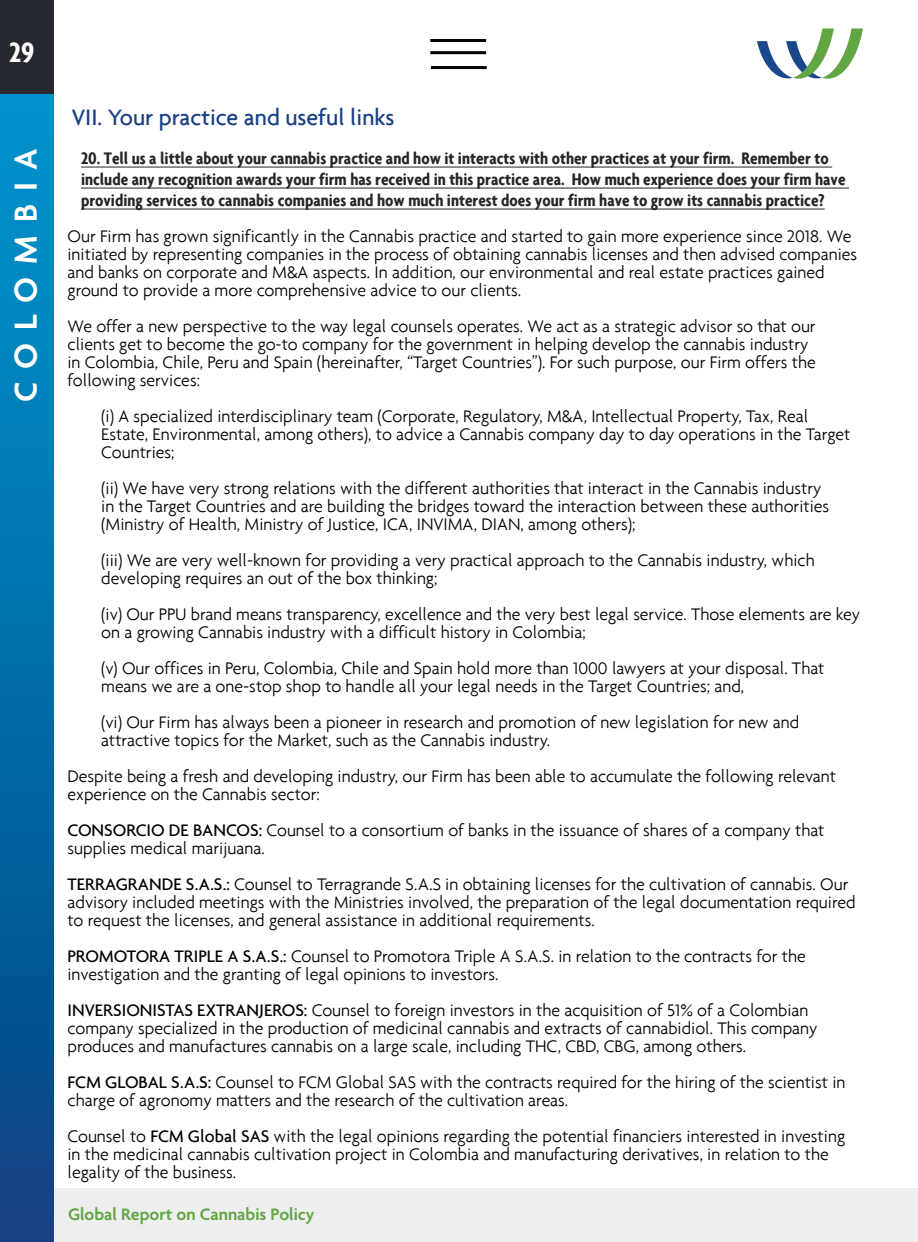
<style>
.page{position:relative;width:918px;height:1242px;background:#fff}
.page>*{position:absolute;margin:0;border:0;box-sizing:border-box;transform-origin:0 0}
.t1{font:600 34.5px "Agenda";letter-spacing:.37em;color:#fff}
.t2{font:700 condensed 30px "Agenda";color:#fff}
.t3{font:500 24px "Agenda";color:#173f83}
.t4{font:300 18px/18px "Agenda";color:#000}
.t5{font:700 condensed 18px/21px "Agenda";color:#262626}
.t6{font:600 18px "Agenda";color:#62a744}
.s1{font-weight:500}
</style>
<div class="page">
<div style="left:54px;top:1188px;width:864px;height:54px;background:#eee"></div>
<img style="left:757px;top:28px;width:106px;height:51px">
<div style="left:0;top:0;width:54px;height:94px;background:#25282f"></div>
<hr style="left:430px;top:39px;width:56px;height:3px;background:#000">
<hr style="left:430px;top:51px;width:56px;height:3px;background:#000">
<hr style="left:431px;top:66px;width:56px;height:3px;background:#000">
<hr style="left:81px;top:167px;width:751px;height:1px;background:#262626">
<hr style="left:81px;top:188px;width:768px;height:1px;background:#262626">
<hr style="left:81px;top:209px;width:744px;height:1px;background:#262626">
<div style="left:0;top:94px;width:54px;height:1148px;background:linear-gradient(to bottom,#0096ce,#094383)"></div>
<h2 class="t2" style="left:9px;top:34px;width:27px">29</h2>
<h1 class="t1" style="left:7px;top:402px;width:255px;rotate:-90deg">COLOMBIA</h1>
<h3 class="t3" style="left:72px;top:103px;width:324px">VII. Your practice and useful links</h3>
<p class="t5" style="left:81px;top:148px;width:766px">20. Tell us a little about your cannabis practice and how it interacts with other practices at your firm. Remember to include any recognition awards your firm has received in this practice area. How much experience does your firm have providing services to cannabis companies and how much interest does your firm have to grow its cannabis practice?</p>
<p class="t4" style="left:68px;top:227px;width:791px">Our Firm has grown significantly in the Cannabis practice and started to gain more experience since 2018. We initiated by representing companies in the process of obtaining cannabis licenses and then advised companies and banks on corporate and M&amp;A aspects. In addition, our environmental and real estate practices gained ground to provide a more comprehensive advice to our clients.</p>
<p class="t4" style="left:68px;top:317px;width:750px">We offer a new perspective to the way legal counsels operates. We act as a strategic advisor so that our clients get to become the go-to company for the government in helping develop the cannabis industry in Colombia, Chile, Peru and Spain (hereinafter, “Target Countries”). For such purpose, our Firm offers the following services:</p>
<p class="t4" style="left:101px;top:407px;width:751px">(i) A specialized interdisciplinary team (Corporate, Regulatory, M&amp;A, Intellectual Property, Tax, Real<br>Estate, Environmental, among others), to advice a Cannabis company day to day operations in the Target<br>Countries;</p>
<p class="t4" style="left:101px;top:479px;width:730px">(ii) We have very strong relations with the different authorities that interact in the Cannabis industry in the Target Countries and are building the bridges toward the interaction between these authorities (Ministry of Health, Ministry of Justice, ICA, INVIMA, DIAN, among others);</p>
<p class="t4" style="left:101px;top:551px;width:715px">(iii) We are very well-known for providing a very practical approach to the Cannabis industry, which developing requires an out of the box thinking;</p>
<p class="t4" style="left:101px;top:605px;width:760px">(iv) Our PPU brand means transparency, excellence and the very best legal service. Those elements are key on a growing Cannabis industry with a difficult history in Colombia;</p>
<p class="t4" style="left:101px;top:659px;width:725px">(v) Our offices in Peru, Colombia, Chile and Spain hold more than 1000 lawyers at your disposal. That means we are a one-stop shop to handle all your legal needs in the Target Countries; and,</p>
<p class="t4" style="left:101px;top:713px;width:700px">(vi) Our Firm has always been a pioneer in research and promotion of new legislation for new and attractive topics for the Market, such as the Cannabis industry.</p>
<p class="t4" style="left:68px;top:767px;width:770px">Despite being a fresh and developing industry, our Firm has been able to accumulate the following relevant experience on the Cannabis sector:</p>
<p class="t4" style="left:68px;top:821px;width:758px"><span class="s1">CONSORCIO DE BANCOS:</span> Counsel to a consortium of banks in the issuance of shares of a company that supplies medical marijuana.</p>
<p class="t4" style="left:68px;top:875px;width:790px"><span class="s1">TERRAGRANDE S.A.S.:</span> Counsel to Terragrande S.A.S in obtaining licenses for the cultivation of cannabis. Our advisory included meetings with the Ministries involved, the preparation of the legal documentation required to request the licenses, and general assistance in additional requirements.</p>
<p class="t4" style="left:68px;top:947px;width:740px"><span class="s1">PROMOTORA TRIPLE A S.A.S.:</span> Counsel to Promotora Triple A S.A.S. in relation to the contracts for the investigation and the granting of legal opinions to investors.</p>
<p class="t4" style="left:68px;top:1001px;width:752px"><span class="s1">INVERSIONISTAS EXTRANJEROS:</span> Counsel to foreign investors in the acquisition of 51% of a Colombian company specialized in the production of medicinal cannabis and extracts of cannabidiol. This company produces and manufactures cannabis on a large scale, including THC, CBD, CBG, among others.</p>
<p class="t4" style="left:68px;top:1073px;width:779px"><span class="s1">FCM GLOBAL S.A.S:</span> Counsel to FCM Global SAS with the contracts required for the hiring of the scientist in charge of agronomy matters and the research of the cultivation areas.</p>
<p class="t4" style="left:68px;top:1127px;width:779px">Counsel to <span class="s1">FCM Global SAS</span> with the legal opinions regarding the potential financiers interested in investing in the medicinal cannabis cultivation project in Colombia and manufacturing derivatives, in relation to the legality of the business.</p>
<p class="t6" style="left:68px;top:1204px;width:248px">Global Report on Cannabis Policy</p>
</div>
